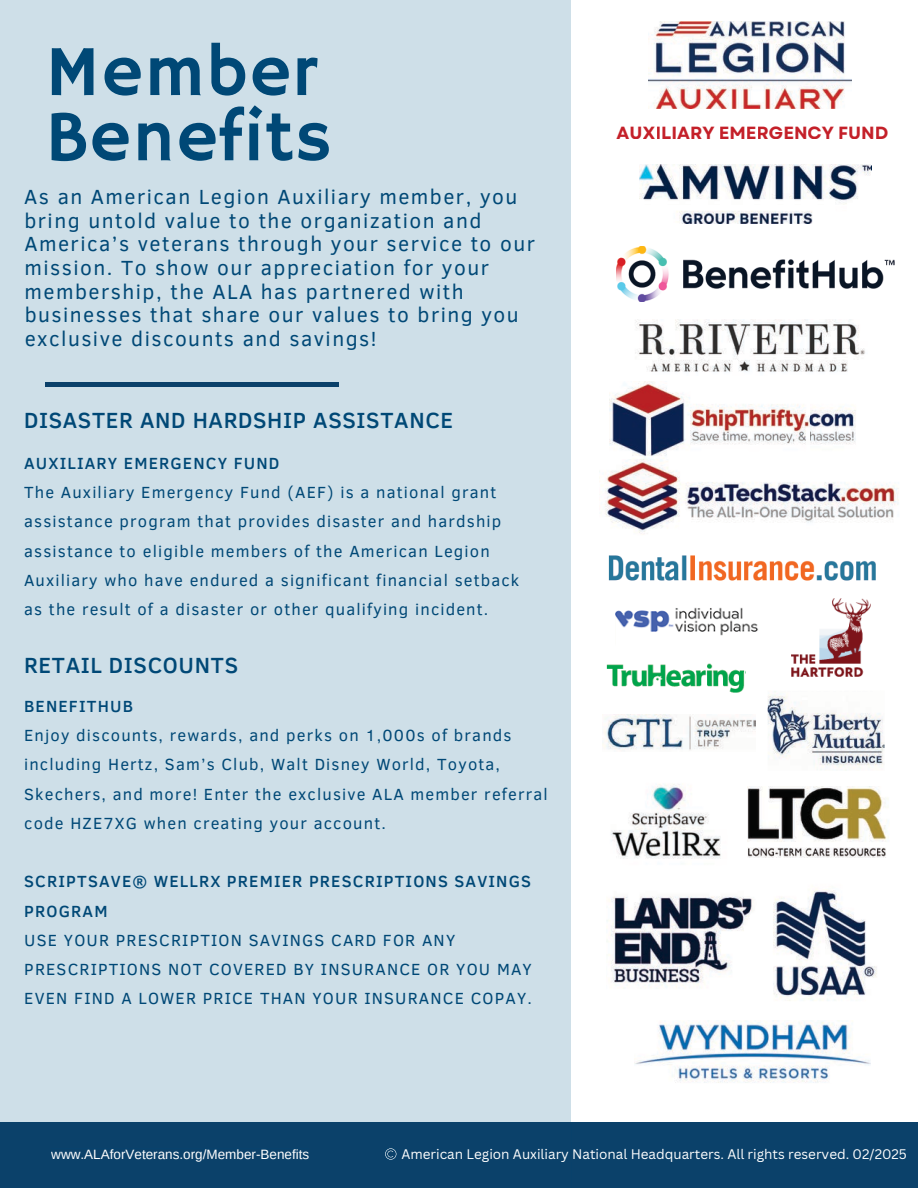
<style>
.page{position:relative;width:918px;height:1188px;background:#cedfe8}
.page>*{position:absolute;margin:0;border:0;box-sizing:border-box;transform-origin:0 0}
.t1{font:72px/65.2px "Hammersmith One";letter-spacing:.02em;color:#004876}
.t2{font:500 22.5px "Clear Sans";letter-spacing:.03em;color:#004876}
.t3{font:21px/23.5px "Clear Sans";letter-spacing:.07em;color:#004876}
.t4{font:700 17.55px "Garet";color:#c42029}
.t5{font:16.5px/29.2px "Clear Sans";letter-spacing:.07em;color:#004876}
.t6{font:500 16.5px/29.2px "Clear Sans";letter-spacing:.07em;color:#004876}
.t7{font:13.5px "Canva Sans";color:#fff}
.t8{font:13.5px "Arimo";color:#fff}
</style>
<div class="page">
<div style="left:571px;top:0;width:347px;height:1122px;background:#fff"></div>
<img style="left:755px;top:715px;width:1px;height:37px">
<img style="left:758px;top:596px;width:1px;height:52px">
<img style="left:629px;top:320px;width:240px;height:55px">
<img style="left:610px;top:382px;width:251px;height:76px">
<img style="left:640px;top:165px;width:232px;height:58px">
<img style="left:600px;top:460px;width:301px;height:75px">
<div style="left:617px;top:126px;width:12px;height:13px;background:#fff"></div>
<div style="left:631px;top:126px;width:10px;height:13px;background:#fff"></div>
<div style="left:643px;top:126px;width:12px;height:13px;background:#fff"></div>
<svg style="left:657px;top:126px;width:3px;height:13px"></svg>
<div style="left:663px;top:126px;width:8px;height:13px;background:#fff"></div>
<svg style="left:673px;top:126px;width:3px;height:13px"></svg>
<div style="left:677px;top:126px;width:13px;height:13px;background:#fff"></div>
<div style="left:692px;top:126px;width:10px;height:13px;background:#fff"></div>
<div style="left:703px;top:126px;width:11px;height:13px;background:#fff"></div>
<div style="left:720px;top:126px;width:9px;height:13px;background:#fff"></div>
<div style="left:731px;top:126px;width:13px;height:13px;background:#fff"></div>
<div style="left:747px;top:126px;width:9px;height:13px;background:#fff"></div>
<div style="left:758px;top:126px;width:10px;height:13px;background:#fff"></div>
<div style="left:770px;top:126px;width:13px;height:13px;background:#fff"></div>
<div style="left:785px;top:126px;width:8px;height:13px;background:#fff"></div>
<div style="left:795px;top:126px;width:11px;height:13px;background:#fff"></div>
<div style="left:808px;top:126px;width:13px;height:13px;background:#fff"></div>
<div style="left:822px;top:126px;width:12px;height:13px;background:#fff"></div>
<div style="left:840px;top:126px;width:7px;height:13px;background:#fff"></div>
<div style="left:849px;top:126px;width:11px;height:13px;background:#fff"></div>
<div style="left:863px;top:126px;width:10px;height:13px;background:#fff"></div>
<div style="left:876px;top:126px;width:12px;height:13px;background:#fff"></div>
<img style="left:649px;top:22px;width:202px;height:87px">
<hr style="left:640px;top:223px;width:231px;height:1px;background:#fff">
<img style="left:616px;top:246px;width:278px;height:55px">
<hr style="left:629px;top:375px;width:239px;height:1px;background:#fff">
<img style="left:609px;top:542px;width:267px;height:53px">
<img style="left:780px;top:595px;width:96px;height:96px">
<img style="left:780px;top:591px;width:96px;height:4px">
<hr style="left:616px;top:648px;width:142px;height:1px;background:#fff">
<img style="left:616px;top:596px;width:142px;height:52px">
<img style="left:589px;top:659px;width:157px;height:40px">
<svg style="left:876px;top:591px;width:9px;height:100px"></svg>
<img style="left:768px;top:691px;width:117px;height:80px">
<img style="left:603px;top:715px;width:152px;height:37px">
<img style="left:600px;top:773px;width:135px;height:98px">
<img style="left:748px;top:787px;width:141px;height:70px">
<img style="left:750px;top:874px;width:142px;height:136px">
<img style="left:606px;top:885px;width:144px;height:117px">
<img style="left:750px;top:885px;width:11px;height:117px">
<img style="left:635px;top:1020px;width:235px;height:63px">
<hr style="left:45px;top:382px;width:294px;height:4px;background:#0b416a">
<div style="left:0;top:1122px;width:918px;height:66px;background:#0b416a"></div>
<h1 class="t1" style="left:46px;top:43px;width:288px">Member<br>Benefits</h1>
<p class="t3" style="left:24px;top:184px;width:512px">As an American Legion Auxiliary member, you bring untold value to the organization and America’s veterans through your service to our mission. To show our appreciation for your membership, the ALA has partnered with businesses that share our values to bring you exclusive discounts and savings!</p>
<h2 class="t2" style="left:24px;top:403px;width:431px">DISASTER AND HARDSHIP ASSISTANCE</h2>
<p class="t6" style="left:24px;top:448px;width:257px">AUXILIARY EMERGENCY FUND</p>
<p class="t5" style="left:24px;top:477px;width:497px">The Auxiliary Emergency Fund (AEF) is a national grant assistance program that provides disaster and hardship assistance to eligible members of the American Legion Auxiliary who have endured a significant financial setback as the result of a disaster or other qualifying incident.</p>
<h2 class="t2" style="left:24px;top:649px;width:216px">RETAIL DISCOUNTS</h2>
<p class="t6" style="left:24px;top:691px;width:110px">BENEFITHUB</p>
<p class="t5" style="left:24px;top:720px;width:525px">Enjoy discounts, rewards, and perks on 1,000s of brands including Hertz, Sam’s Club, Walt Disney World, Toyota, Skechers, and more! Enter the exclusive ALA member referral code HZE7XG when creating your account.</p>
<p class="t6" style="left:24px;top:866px;width:508px">SCRIPTSAVE® WELLRX PREMIER PRESCRIPTIONS SAVINGS<br>PROGRAM</p>
<p class="t5" style="left:24px;top:925px;width:509px">USE YOUR PRESCRIPTION SAVINGS CARD FOR ANY<br>PRESCRIPTIONS NOT COVERED BY INSURANCE OR YOU MAY<br>EVEN FIND A LOWER PRICE THAN YOUR INSURANCE COPAY.</p>
<p class="t4" style="left:617px;top:120px;width:273px">AUXILIARY EMERGENCY FUND</p>
<p class="t8" style="left:51px;top:1146px;width:259px">www.ALAforVeterans.org/Member-Benefits</p>
<p class="t7" style="left:401px;top:1144px;width:507px">American Legion Auxiliary National Headquarters. All rights reserved. 02/2025</p>
</div>
